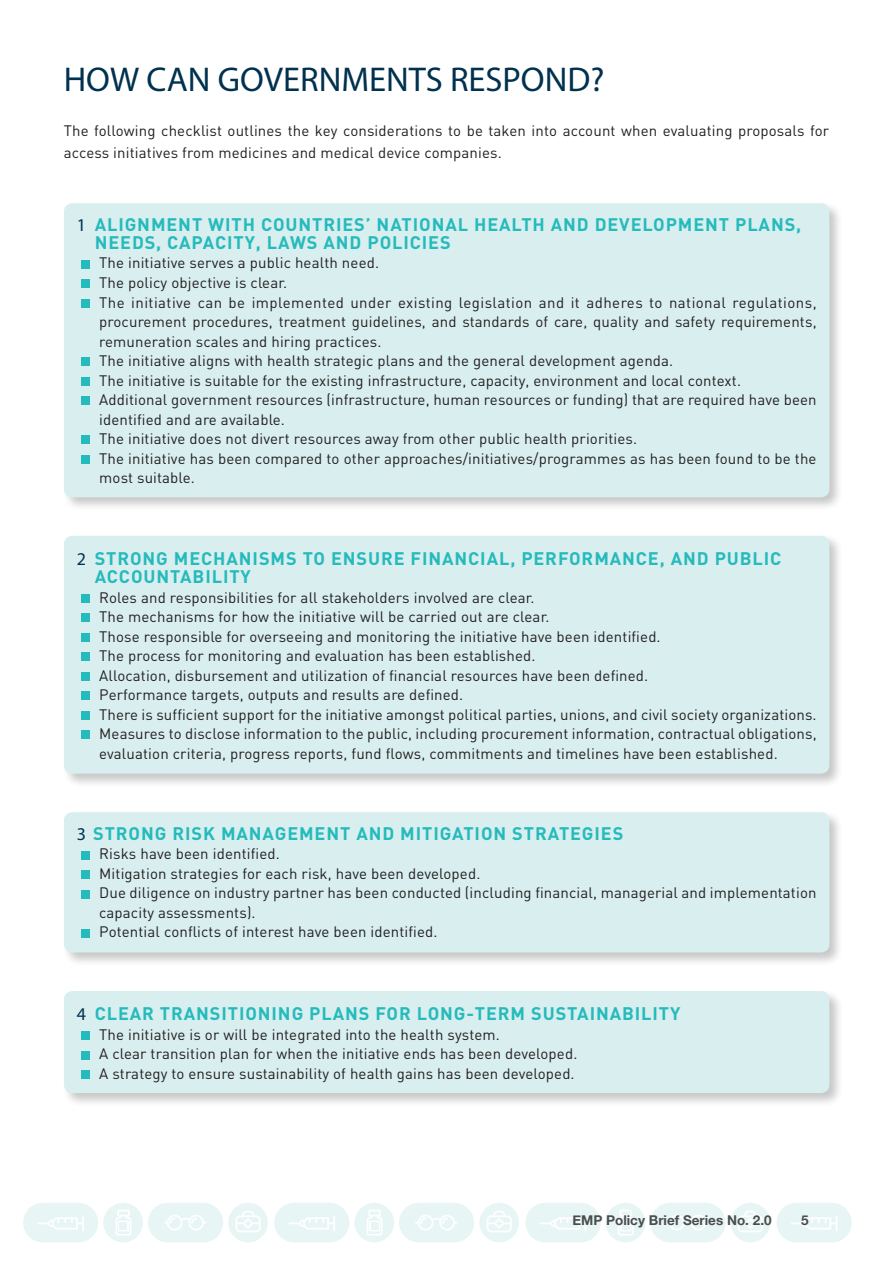
<style>
.page{position:relative;width:893px;height:1263px;background:#fff}
.page>*{position:absolute;margin:0;border:0;box-sizing:border-box;transform-origin:0 0}
.Title_level_A_hyper{font:34.5px "Myriad Pro";color:#00314e}
.Subtitle{font:700 18px/18px "DIN";letter-spacing:.05em;color:#25babb}
.Body_bullet_level_1{font:15px/19.5px "DIN";letter-spacing:.01em;color:#231f20}
.Body_text{font:15px/22.5px "DIN";letter-spacing:.01em;color:#231f20}
.t1{font:700 13.5px "Helvetica Neue";color:#4b4c4d}
.s1{font-family:"Myriad Pro";font-weight:400;color:#00314e}
</style>
<div class="page">
<svg style="left:776px;top:1203px;width:76px;height:39px"></svg>
<svg style="left:525px;top:1203px;width:245px;height:39px"></svg>
<svg style="left:274px;top:1203px;width:245px;height:39px"></svg>
<svg style="left:23px;top:1203px;width:245px;height:39px"></svg>
<div style="left:62px;top:201px;width:782px;height:311px;background:#231f20;opacity:.25"></div>
<div style="left:64px;top:203px;width:765px;height:294px;background:#d8eeef;border-radius:9px"></div>
<div style="left:81px;top:260px;width:9px;height:8px;background:#25babb"></div>
<div style="left:81px;top:280px;width:9px;height:8px;background:#25babb"></div>
<div style="left:81px;top:299px;width:9px;height:8px;background:#25babb"></div>
<div style="left:81px;top:358px;width:9px;height:8px;background:#25babb"></div>
<div style="left:81px;top:377px;width:9px;height:8px;background:#25babb"></div>
<div style="left:81px;top:397px;width:9px;height:8px;background:#25babb"></div>
<div style="left:81px;top:436px;width:9px;height:8px;background:#25babb"></div>
<div style="left:81px;top:455px;width:9px;height:8px;background:#25babb"></div>
<div style="left:62px;top:534px;width:782px;height:254px;background:#231f20;opacity:.25"></div>
<div style="left:64px;top:536px;width:765px;height:238px;background:#d8eeef;border-radius:9px"></div>
<div style="left:81px;top:594px;width:9px;height:9px;background:#25babb"></div>
<div style="left:81px;top:614px;width:9px;height:8px;background:#25babb"></div>
<div style="left:81px;top:633px;width:9px;height:9px;background:#25babb"></div>
<div style="left:81px;top:653px;width:9px;height:8px;background:#25babb"></div>
<div style="left:81px;top:672px;width:9px;height:9px;background:#25babb"></div>
<div style="left:81px;top:692px;width:9px;height:8px;background:#25babb"></div>
<div style="left:81px;top:711px;width:9px;height:9px;background:#25babb"></div>
<div style="left:81px;top:731px;width:9px;height:8px;background:#25babb"></div>
<div style="left:62px;top:810px;width:782px;height:156px;background:#231f20;opacity:.25"></div>
<div style="left:64px;top:812px;width:765px;height:140px;background:#d8eeef;border-radius:9px"></div>
<div style="left:81px;top:851px;width:9px;height:8px;background:#25babb"></div>
<div style="left:81px;top:870px;width:9px;height:9px;background:#25babb"></div>
<div style="left:81px;top:890px;width:9px;height:8px;background:#25babb"></div>
<div style="left:81px;top:929px;width:9px;height:8px;background:#25babb"></div>
<div style="left:62px;top:989px;width:782px;height:118px;background:#231f20;opacity:.25"></div>
<div style="left:64px;top:991px;width:765px;height:102px;background:#d8eeef;border-radius:9px"></div>
<div style="left:81px;top:1031px;width:9px;height:9px;background:#25babb"></div>
<div style="left:81px;top:1051px;width:9px;height:8px;background:#25babb"></div>
<div style="left:81px;top:1070px;width:9px;height:9px;background:#25babb"></div>
<p class="Title_level_A_hyper" style="left:64px;top:58px;width:542px">HOW CAN GOVERNMENTS RESPOND?</p>
<p class="Body_text" style="left:64px;top:119px;width:767px">The following checklist outlines the key considerations to be taken into account when evaluating proposals for access initiatives from medicines and medical device companies.</p>
<p class="Subtitle" style="left:95px;top:215px;width:708px;text-indent:-18px"><span class="s1">1</span> ALIGNMENT WITH COUNTRIES’ NATIONAL HEALTH AND DEVELOPMENT PLANS,<br>NEEDS, CAPACITY, LAWS AND POLICIES</p>
<p class="Body_bullet_level_1" style="left:99px;top:253px;width:281px">The initiative serves a public health need.</p>
<p class="Body_bullet_level_1" style="left:99px;top:273px;width:189px">The policy objective is clear.</p>
<p class="Body_bullet_level_1" style="left:99px;top:292px;width:719px;text-align:justify">The initiative can be implemented under existing legislation and it adheres to national regulations, procurement procedures, treatment guidelines, and standards of care, quality and safety requirements, remuneration scales and hiring practices.</p>
<p class="Body_bullet_level_1" style="left:99px;top:351px;width:576px">The initiative aligns with health strategic plans and the general development agenda.</p>
<p class="Body_bullet_level_1" style="left:99px;top:370px;width:643px">The initiative is suitable for the existing infrastructure, capacity, environment and local context.</p>
<p class="Body_bullet_level_1" style="left:99px;top:390px;width:719px">Additional government resources (infrastructure, human resources or funding) that are required have been identified and are available.</p>
<p class="Body_bullet_level_1" style="left:99px;top:429px;width:540px">The initiative does not divert resources away from other public health priorities.</p>
<p class="Body_bullet_level_1" style="left:99px;top:448px;width:719px">The initiative has been compared to other approaches/initiatives/programmes as has been found to be the most suitable.</p>
<p class="Subtitle" style="left:95px;top:549px;width:688px;text-indent:-18px"><span class="s1">2</span> STRONG MECHANISMS TO ENSURE FINANCIAL, PERFORMANCE, AND PUBLIC<br>ACCOUNTABILITY</p>
<p class="Body_bullet_level_1" style="left:99px;top:587px;width:437px">Roles and responsibilities for all stakeholders involved are clear.</p>
<p class="Body_bullet_level_1" style="left:99px;top:607px;width:452px">The mechanisms for how the initiative will be carried out are clear.</p>
<p class="Body_bullet_level_1" style="left:99px;top:626px;width:563px">Those responsible for overseeing and monitoring the initiative have been identified.</p>
<p class="Body_bullet_level_1" style="left:99px;top:646px;width:438px">The process for monitoring and evaluation has been established.</p>
<p class="Body_bullet_level_1" style="left:99px;top:665px;width:551px">Allocation, disbursement and utilization of financial resources have been defined.</p>
<p class="Body_bullet_level_1" style="left:99px;top:685px;width:366px">Performance targets, outputs and results are defined.</p>
<p class="Body_bullet_level_1" style="left:99px;top:704px;width:719px">There is sufficient support for the initiative amongst political parties, unions, and civil society organizations.</p>
<p class="Body_bullet_level_1" style="left:99px;top:724px;width:719px">Measures to disclose information to the public, including procurement information, contractual obligations, evaluation criteria, progress reports, fund flows, commitments and timelines have been established.</p>
<p class="Subtitle" style="left:77px;top:824px;width:548px"><span class="s1">3</span> STRONG RISK MANAGEMENT AND MITIGATION STRATEGIES</p>
<p class="Body_bullet_level_1" style="left:99px;top:844px;width:182px">Risks have been identified.</p>
<p class="Body_bullet_level_1" style="left:99px;top:863px;width:383px">Mitigation strategies for each risk, have been developed.</p>
<p class="Body_bullet_level_1" style="left:99px;top:883px;width:719px">Due diligence on industry partner has been conducted (including financial, managerial and implementation capacity assessments).</p>
<p class="Body_bullet_level_1" style="left:99px;top:922px;width:340px">Potential conflicts of interest have been identified.</p>
<p class="Subtitle" style="left:77px;top:1004px;width:605px"><span class="s1">4</span> CLEAR TRANSITIONING PLANS FOR LONG-TERM SUSTAINABILITY</p>
<p class="Body_bullet_level_1" style="left:99px;top:1024px;width:402px">The initiative is or will be integrated into the health system.</p>
<p class="Body_bullet_level_1" style="left:99px;top:1044px;width:480px">A clear transition plan for when the initiative ends has been developed.</p>
<p class="Body_bullet_level_1" style="left:99px;top:1063px;width:477px">A strategy to ensure sustainability of health gains has been developed.</p>
<p class="t1" style="left:572px;top:1210px;width:201px">EMP Policy Brief Series No. 2.0</p>
<p class="t1" style="left:801px;top:1210px;width:9px">5</p>
</div>
